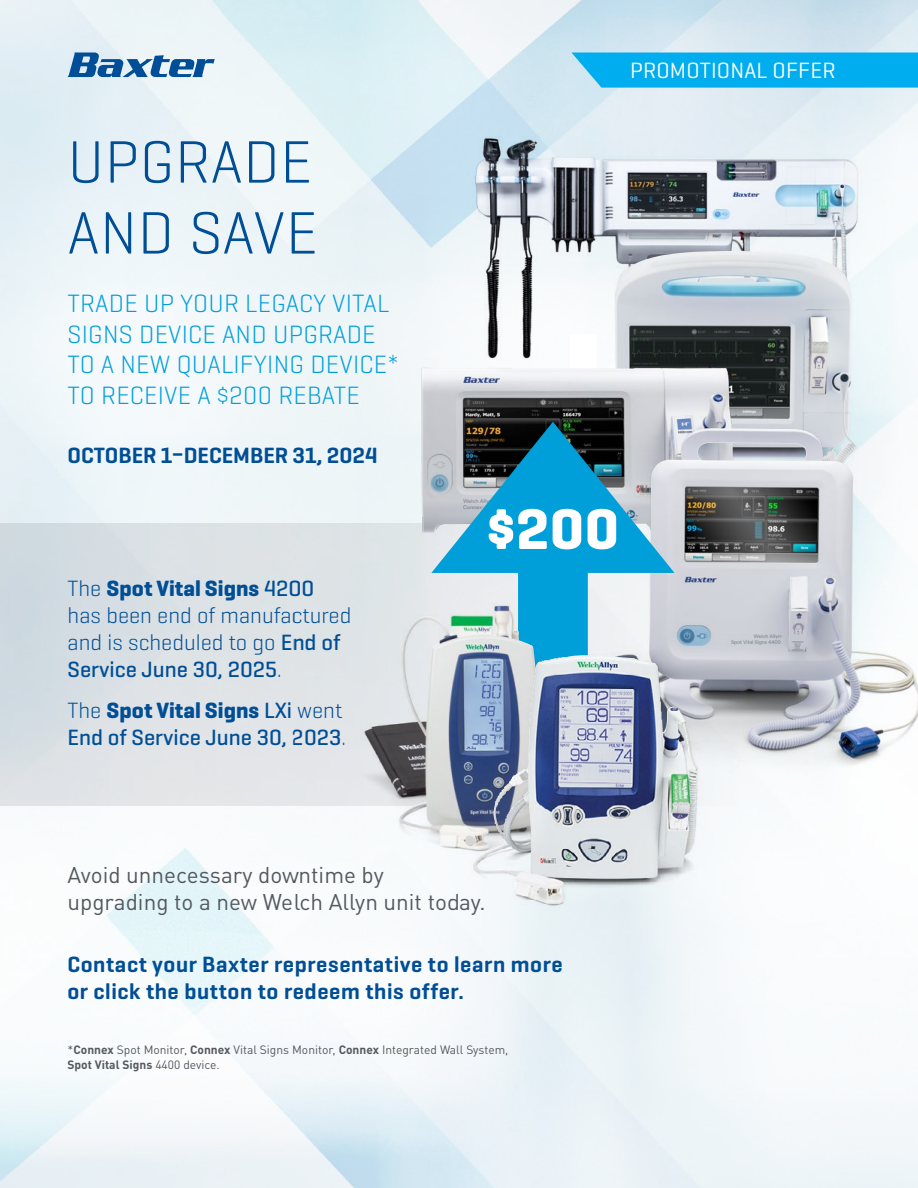
<style>
.page{position:relative;width:918px;height:1188px;background:#fff}
.page>*{position:absolute;margin:0;border:0;box-sizing:border-box;transform-origin:0 0}
.t1{font:300 60.75px/70.9px "Geogrotesque";letter-spacing:.01em;color:#004e95}
.t2{font:700 58.35px "Geogrotesque";color:#fff}
.t3{font:300 25.5px/30.6px "Geogrotesque";letter-spacing:.01em;color:#009fda}
.t4{font:300 22.5px/27px "Geogrotesque";color:#004e95}
.t5{font:600 22.5px/27px "Geogrotesque";letter-spacing:.025em;color:#004e95}
.t6{font:22.5px/27px "DIN Pro";color:#53595f}
.t7{font:500 22.5px/27px "Geogrotesque";color:#004e95}
.t8{font:600 22.5px "Geogrotesque";color:#004e95}
.t9{font:22.5px "Geogrotesque";letter-spacing:.01em;color:#fff}
.t10{font:12px/14.4px "DIN Pro";color:#53595f}
.s1{font-weight:700}
.s2{font-weight:500}
.s3{font-weight:300}
</style>
<div class="page">
<img style="left:0;top:0;width:918px;height:1188px">
<div style="left:0;top:524px;width:740px;height:282px;background:linear-gradient(to bottom,#d5dde2,#e1e4e7)"></div>
<svg style="left:571px;top:53px;width:347px;height:35px;background:#0bb1ef"></svg>
<img style="left:467px;top:131px;width:400px;height:219px">
<img style="left:476px;top:139px;width:23px;height:211px">
<img style="left:524px;top:213px;width:394px;height:182px">
<img style="left:615px;top:251px;width:110px;height:99px">
<img style="left:400px;top:350px;width:452px;height:204px">
<img style="left:432px;top:395px;width:486px;height:415px">
<img style="left:675px;top:428px;width:38px;height:207px">
<svg style="left:68px;top:53px;width:147px;height:24px;background:#709dc5"></svg>
<svg style="left:431px;top:422px;width:244px;height:213px;background:#4f94af"></svg>
<img style="left:294px;top:554px;width:363px;height:363px">
<img style="left:365px;top:606px;width:132px;height:136px">
<img style="left:452px;top:635px;width:282px;height:282px">
<img style="left:473px;top:657px;width:181px;height:247px">
<h1 class="t1" style="left:67px;top:125px;width:252px">UPGRADE<br>AND SAVE</h1>
<h3 class="t3" style="left:68px;top:287px;width:333px">TRADE UP YOUR LEGACY VITAL<br>SIGNS DEVICE AND UPGRADE<br>TO A NEW QUALIFYING DEVICE*<br>TO RECEIVE A $200 REBATE</h3>
<h3 class="t8" style="left:68px;top:441px;width:312px">OCTOBER 1–DECEMBER 31, 2024</h3>
<h3 class="t4" style="left:68px;top:574px;width:285px">The <span class="s1">Spot Vital Signs</span> <span class="s2">4200 </span>has been end of manufactured and is scheduled to go <span class="s2">End of<br>Service June 30, 2025</span>.</h3>
<h3 class="t7" style="left:68px;top:696px;width:280px"><span class="s3">The</span> <span class="s1">Spot Vital Signs</span> LXi <span class="s3">went<br></span>End of Service June 30, 2023<span class="s3">.</span></h3>
<h3 class="t9" style="left:630px;top:56px;width:207px">PROMOTIONAL OFFER</h3>
<h2 class="t2" style="left:487px;top:493px;width:134px">$200</h2>
<h3 class="t6" style="left:68px;top:860px;width:420px">Avoid unnecessary downtime by upgrading to a new Welch Allyn unit today.</h3>
<h3 class="t5" style="left:68px;top:951px;width:497px">Contact your Baxter representative to learn more or click the button to redeem this offer.</h3>
<p class="t10" style="left:68px;top:1042px;width:442px">*<span class="s1">Connex</span> Spot Monitor, <span class="s1">Connex</span> Vital Signs Monitor, <span class="s1">Connex</span> Integrated Wall System,<br><span class="s1">Spot Vital Signs</span> 4400 device.</p>
</div>
